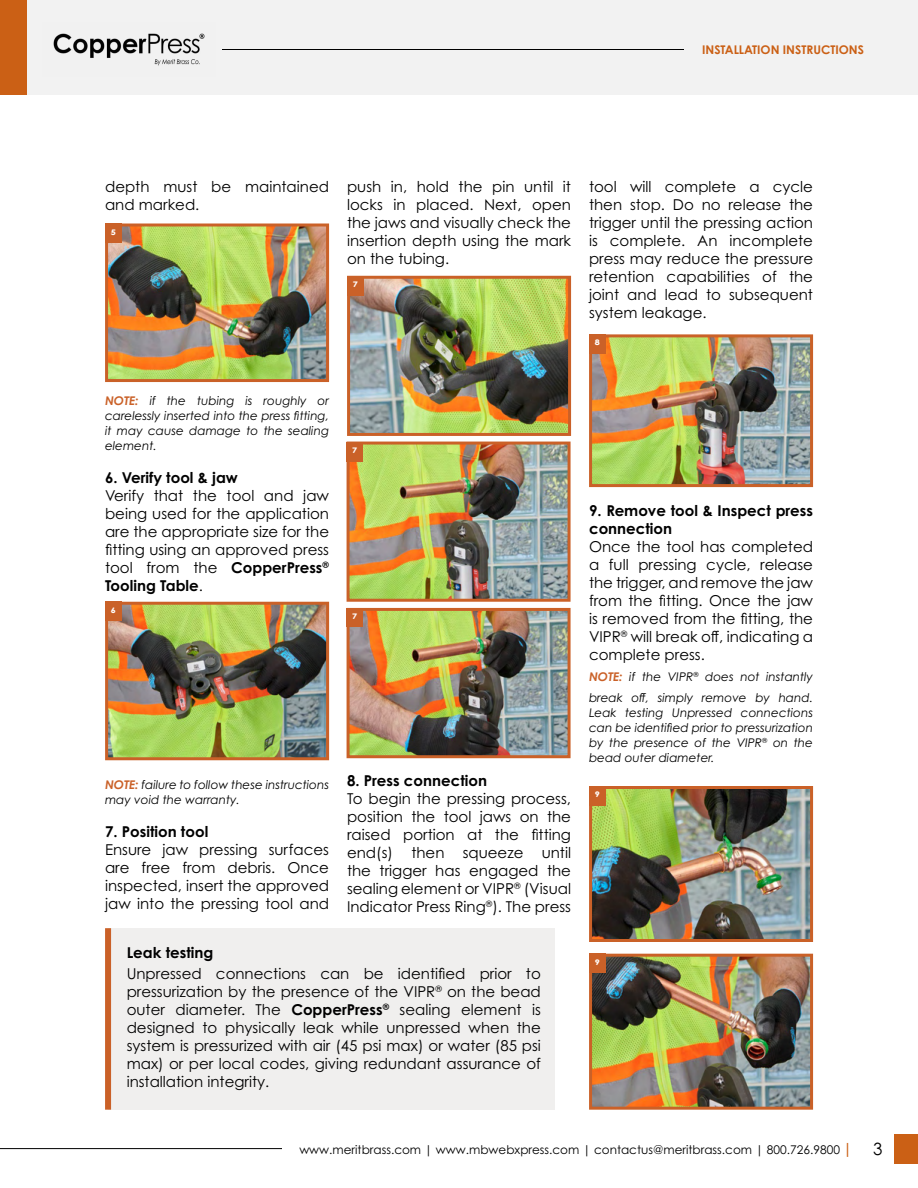
<style>
.page{position:relative;width:918px;height:1188px;background:#fff}
.page>*{position:absolute;margin:0;border:0;box-sizing:border-box;transform-origin:0 0}
.t1{font:15px/18px "Century Gothic Pro";color:#000;text-align:justify}
.t2{font:700 15px/18px "Century Gothic Pro";color:#000}
.t3{font:700 15px "Century Gothic Pro";color:#fff}
.t4{font:italic 12px/15px "Century Gothic Pro";color:#000;text-align:justify}
.t5{font:12px "Century Gothic Pro";color:#000}
.t6{font:700 12px "Century Gothic Pro";color:#cb6015}
.s1{font-weight:700;color:#ca6128}
.s2{font-weight:700}
.s3{font-weight:700;font-size:15px;color:#cb6015}
.s4{font-size:16.95px}
</style>
<div class="page">
<div style="left:27px;top:0;width:891px;height:95px;background:#f2f2f2"></div>
<div style="left:0;top:0;width:27px;height:95px;background:#cb6015"></div>
<hr style="left:0;top:1148px;width:282px;height:1px;background:#000">
<div style="left:894px;top:1134px;width:24px;height:29px;background:#cb6015"></div>
<hr style="left:222px;top:49px;width:462px;height:1px;background:#000">
<img style="left:53px;top:33px;width:152px;height:33px">
<div style="left:108px;top:928px;width:447px;height:182px;background:#f0efee"></div>
<div style="left:105px;top:928px;width:6px;height:182px;background:#ca6128"></div>
<img style="left:109px;top:228px;width:216px;height:150px">
<div style="left:105px;top:224px;width:224px;height:158px;border:3px solid #ca6128"></div>
<div style="left:105px;top:224px;width:17px;height:19px;background:#ca6128"></div>
<img style="left:351px;top:280px;width:216px;height:152px">
<div style="left:347px;top:276px;width:224px;height:160px;border:3px solid #ca6128"></div>
<div style="left:347px;top:276px;width:17px;height:20px;background:#ca6128"></div>
<img style="left:351px;top:446px;width:216px;height:152px">
<div style="left:347px;top:442px;width:224px;height:160px;border:3px solid #ca6128"></div>
<div style="left:347px;top:442px;width:16px;height:20px;background:#ca6128"></div>
<img style="left:351px;top:612px;width:216px;height:142px">
<div style="left:347px;top:608px;width:224px;height:150px;border:3px solid #ca6128"></div>
<div style="left:347px;top:608px;width:16px;height:19px;background:#ca6128"></div>
<img style="left:593px;top:338px;width:216px;height:145px">
<div style="left:589px;top:334px;width:224px;height:153px;border:3px solid #ca6128"></div>
<div style="left:589px;top:334px;width:17px;height:19px;background:#ca6128"></div>
<img style="left:593px;top:790px;width:216px;height:148px">
<div style="left:589px;top:786px;width:224px;height:156px;border:3px solid #ca6128"></div>
<div style="left:589px;top:786px;width:17px;height:20px;background:#ca6128"></div>
<img style="left:593px;top:958px;width:216px;height:148px">
<div style="left:589px;top:954px;width:224px;height:156px;border:3px solid #ca6128"></div>
<div style="left:589px;top:954px;width:17px;height:19px;background:#ca6128"></div>
<img style="left:109px;top:606px;width:216px;height:150px">
<div style="left:105px;top:602px;width:224px;height:158px;border:3px solid #ca6128"></div>
<div style="left:105px;top:602px;width:17px;height:19px;background:#ca6128"></div>
<p class="t6" style="left:702px;top:42px;width:163px">INSTALLATION INSTRUCTIONS</p>
<p class="t1" style="left:105px;top:177px;width:226px">depth must be maintained and marked.</p>
<p class="t3" style="left:111px;top:220px;width:7px">5</p>
<p class="t1" style="left:347px;top:177px;width:226px">push in, hold the pin until it locks in placed. Next, open the jaws and visually check the insertion depth using the mark on the tubing.</p>
<p class="t3" style="left:353px;top:272px;width:7px">7</p>
<p class="t1" style="left:589px;top:177px;width:226px">tool will complete a cycle then stop. Do no release the trigger until the pressing action is complete. An incomplete press may reduce the pressure retention capabilities of the joint and lead to subsequent system leakage.</p>
<p class="t3" style="left:595px;top:331px;width:7px">8</p>
<p class="t4" style="left:105px;top:393px;width:226px"><span class="s1">NOTE:</span> if the tubing is roughly or carelessly inserted into the press fitting, it may cause damage to the sealing element.</p>
<p class="t2" style="left:105px;top:468px;width:134px">6. Verify tool &amp; jaw</p>
<p class="t1" style="left:105px;top:486px;width:226px">Verify that the tool and jaw being used for the application are the appropriate size for the fitting using an approved press tool from the <span class="s2">CopperPress</span><sup>® </sup><span class="s2">Tooling Table</span>.</p>
<p class="t3" style="left:111px;top:598px;width:7px">6</p>
<p class="t3" style="left:352px;top:438px;width:7px">7</p>
<p class="t3" style="left:352px;top:604px;width:7px">7</p>
<p class="t4" style="left:105px;top:777px;width:226px"><span class="s1">NOTE:</span> failure to follow these instructions may void the warranty.</p>
<p class="t2" style="left:105px;top:822px;width:105px">7. Position tool</p>
<p class="t1" style="left:105px;top:840px;width:226px">Ensure jaw pressing surfaces are free from debris. Once inspected, insert the approved jaw into the pressing tool and</p>
<p class="t2" style="left:347px;top:771px;width:141px">8. Press connection</p>
<p class="t1" style="left:347px;top:789px;width:226px">To begin the pressing process, position the tool jaws on the raised portion at the fitting end(s) then squeeze until the trigger has engaged the sealing element or VIPR<sup>®</sup> (Visual Indicator Press Ring<sup>®</sup>). The press</p>
<p class="t2" style="left:127px;top:944px;width:88px">Leak testing</p>
<p class="t1" style="left:127px;top:965px;width:416px">Unpressed connections can be identified prior to pressurization by the presence of the VIPR<sup>®</sup> on the bead outer diameter. The <span class="s2">CopperPress</span><sup>®</sup> sealing element is designed to physically leak while unpressed when the system is pressurized with air (45 psi max) or water (85 psi max) or per local codes, giving redundant assurance of installation integrity.</p>
<p class="t2" style="left:589px;top:501px;width:225px">9. Remove tool &amp; Inspect press connection</p>
<p class="t1" style="left:589px;top:537px;width:226px">Once the tool has completed a full pressing cycle, release the trigger, and remove the jaw from the fitting. Once the jaw is removed from the fitting, the VIPR<sup>®</sup> will break off, indicating a complete press.</p>
<p class="t4" style="left:589px;top:666px;width:226px;line-height:21px"><span class="s1">NOTE:</span> if the VIPR<sup>®</sup> does not instantly break off, simply remove by hand.</p>
<p class="t4" style="left:589px;top:705px;width:226px">Leak testing Unpressed connections can be identified prior to pressurization by the presence of the VIPR<sup>®</sup> on the bead outer diameter.</p>
<p class="t3" style="left:595px;top:782px;width:7px">9</p>
<p class="t3" style="left:595px;top:950px;width:7px">9</p>
<p class="t5" style="left:299px;top:1142px;width:585px">www.meritbrass.com | www.mbwebxpress.com | contactus@meritbrass.com | 800.726.9800 <span class="s3">|</span> <span class="s4">3</span></p>
</div>
